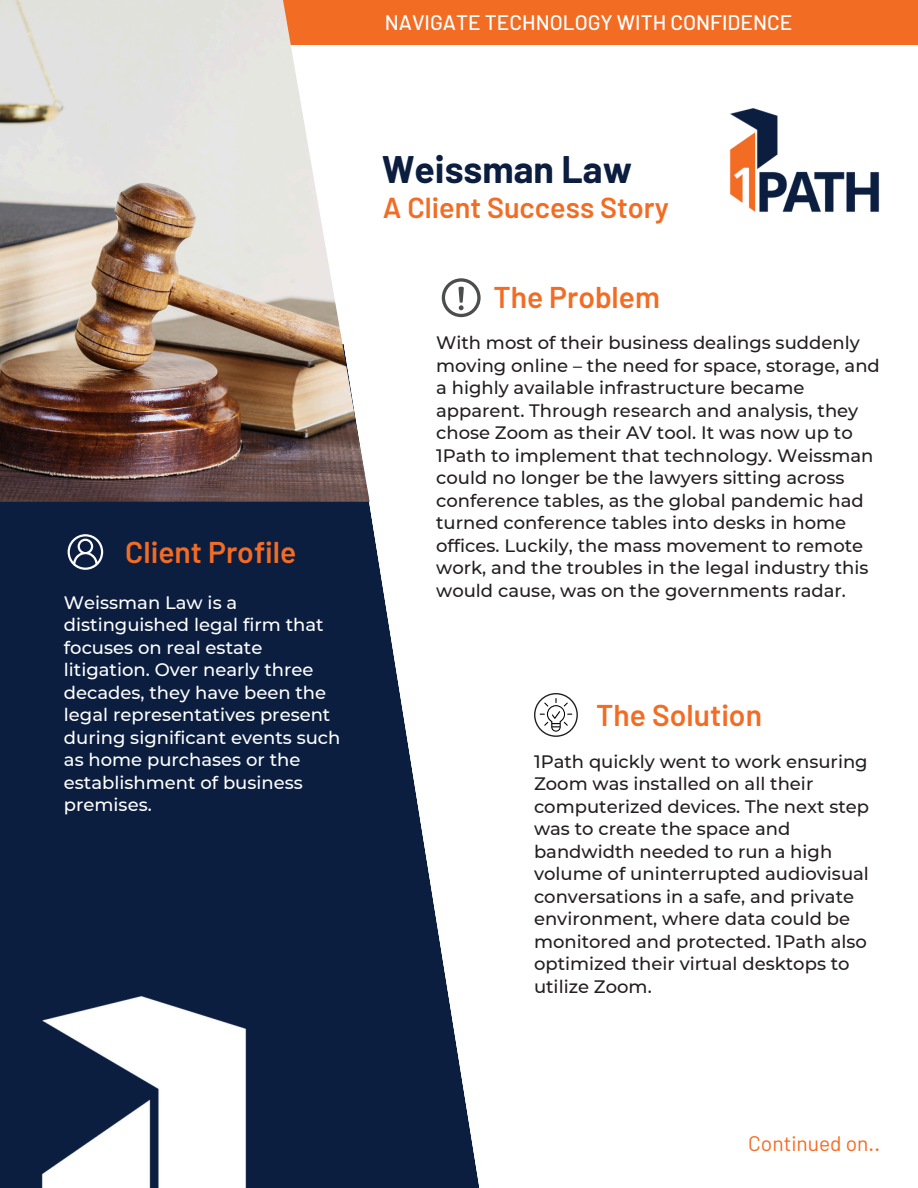
<style>
.page{position:relative;width:918px;height:1188px;background:#fff}
.page>*{position:absolute;margin:0;border:0;box-sizing:border-box;transform-origin:0 0}
.t1{font:700 37.5px "Barlow";color:#0b1e40}
.t2{font:600 30px "Barlow";color:#f36c24}
.t3{font:600 28.8px "Barlow";color:#f36c24}
.t4{font:500 21px "Barlow";color:#fff}
.t5{font:21px "Barlow";color:#f36c24}
.t6{font:500 18px/22.5px "Montserrat";color:#231f20}
.t7{font:500 18px/22.5px "Montserrat";color:#fff}
</style>
<div class="page">
<div style="left:259px;top:0;width:659px;height:45px;background:#f36c24"></div>
<svg style="left:0;top:502px;width:480px;height:686px;background:#2b3c59"></svg>
<img style="left:0;top:0;width:370px;height:502px">
<img style="left:729px;top:108px;width:151px;height:104px">
<svg style="left:442px;top:278px;width:39px;height:39px"></svg>
<svg style="left:68px;top:534px;width:35px;height:36px"></svg>
<svg style="left:534px;top:693px;width:44px;height:44px"></svg>
<img style="left:33px;top:996px;width:222px;height:192px">
<h3 class="t4" style="left:385px;top:9px;width:409px">NAVIGATE TECHNOLOGY WITH CONFIDENCE</h3>
<h2 class="t2" style="left:125px;top:533px;width:173px">Client Profile</h2>
<p class="t7" style="left:64px;top:591px;width:278px">Weissman Law is a distinguished legal firm that focuses on real estate litigation. Over nearly three decades, they have been the legal representatives present during significant events such as home purchases or the establishment of business premises.</p>
<h2 class="t1" style="left:382px;top:145px;width:252px">Weissman Law</h2>
<p class="t3" style="left:383px;top:189px;width:287px">A Client Success Story</p>
<p class="t2" style="left:493px;top:278px;width:168px">The Problem</p>
<h2 class="t6" style="left:436px;top:331px;width:445px">With most of their business dealings suddenly moving online – the need for space, storage, and a highly available infrastructure became apparent. Through research and analysis, they chose Zoom as their AV tool. It was now up to 1Path to implement that technology. Weissman could no longer be the lawyers sitting across conference tables, as the global pandemic had turned conference tables into desks in home offices. Luckily, the mass movement to remote work, and the troubles in the legal industry this would cause, was on the governments radar.</h2>
<p class="t2" style="left:596px;top:696px;width:167px">The Solution</p>
<p class="t6" style="left:534px;top:750px;width:337px">1Path quickly went to work ensuring<br>Zoom was installed on all their computerized devices. The next step was to create the space and bandwidth needed to run a high volume of uninterrupted audiovisual conversations in a safe, and private environment, where data could be monitored and protected. 1Path also optimized their virtual desktops to utilize Zoom.</p>
<p class="t5" style="left:748px;top:1130px;width:133px">Continued on..</p>
</div>
